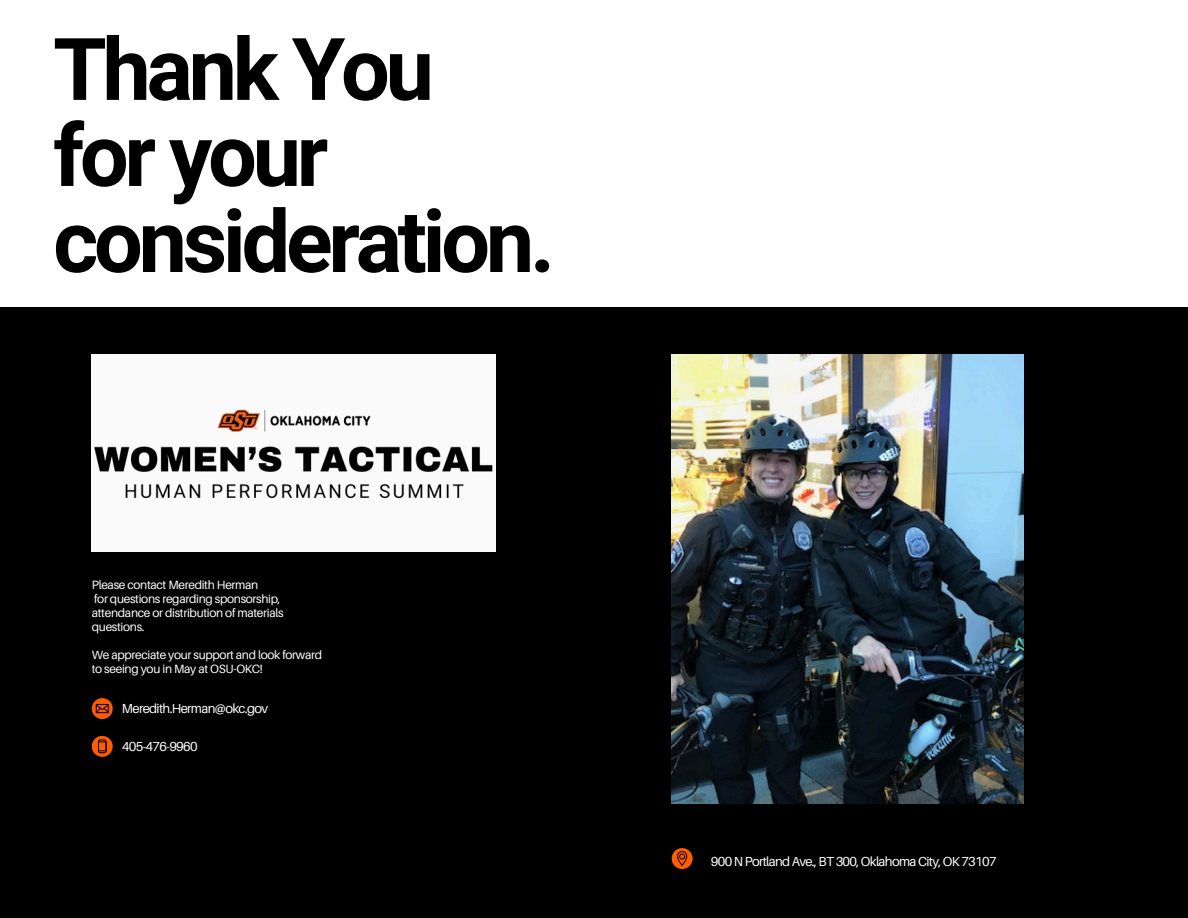
<style>
.page{position:relative;width:1188px;height:918px;background:#fff}
.page>*{position:absolute;margin:0;border:0;box-sizing:border-box;transform-origin:0 0}
.t1{font:700 86.55px/86.1px "Roboto";letter-spacing:-.05em;color:#000}
.t2{font:13.05px "Aileron";letter-spacing:-.05em;color:#fff}
.t3{font:12px/14px "Aileron";letter-spacing:-.025em;color:#fff}
</style>
<div class="page">
<div style="left:0;top:308px;width:1187px;height:610px;background:#000"></div>
<img style="left:672px;top:355px;width:352px;height:449px">
<svg style="left:672px;top:848px;width:21px;height:21px"></svg>
<img style="left:92px;top:355px;width:404px;height:197px">
<svg style="left:92px;top:698px;width:21px;height:21px"></svg>
<svg style="left:92px;top:736px;width:21px;height:21px"></svg>
<p class="t1" style="left:53px;top:27px;width:503px">Thank You for your consideration.</p>
<p class="t3" style="left:92px;top:577px;width:168px">Please contact Meredith Herman</p>
<p class="t3" style="left:92px;top:591px;width:193px">for questions regarding sponsorship, attendance or distribution of materials questions.</p>
<p class="t3" style="left:92px;top:647px;width:232px">We appreciate your support and look forward to seeing you in May at OSU-OKC!</p>
<p class="t2" style="left:122px;top:701px;width:148px">Meredith.Herman@okc.gov</p>
<p class="t2" style="left:122px;top:739px;width:77px">405-476-9960</p>
<p class="t2" style="left:711px;top:853px;width:287px">900 N Portland Ave., BT 300, Oklahoma City, OK 73107</p>
</div>
